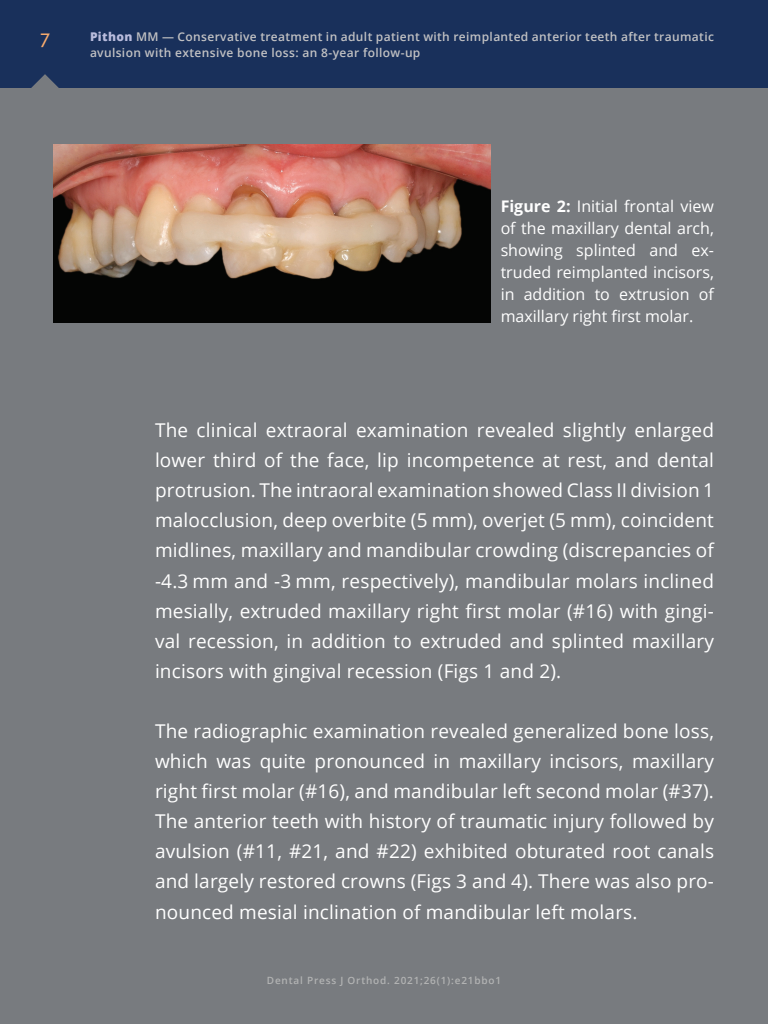
<style>
.page{position:relative;width:768px;height:1024px;background:#fff}
.page>*{position:absolute;margin:0;border:0;box-sizing:border-box;transform-origin:0 0}
.t1{font:19px/30.1px "Open Sans";letter-spacing:.01em;color:#fff;text-align:justify}
.t2{font:500 18px "Semplicita Pro";color:#f9ac6e}
.t3{font:16px/22px "Open Sans";color:#fff;text-align:justify}
.t4{font:600 12px/16px "Open Sans";letter-spacing:.03em;color:#c1c1c3}
.t5{font:600 10px "Open Sans";letter-spacing:.08em;color:#b2b3b3}
.s1{font-weight:800;color:#b9bcdd}
.s2{font-weight:700}
</style>
<div class="page">
<div style="left:0;top:75px;width:768px;height:949px;background:#787b7f"></div>
<div style="left:0;top:0;width:768px;height:88px;background:#19305b"></div>
<svg style="left:31px;top:74px;width:28px;height:14px"></svg>
<img style="left:54px;top:145px;width:437px;height:177px">
<p class="t2" style="left:40px;top:27px;width:11px">7</p>
<p class="t4" style="left:90px;top:29px;width:625px"><span class="s1">Pithon</span> MM — Conservative treatment in adult patient with reimplanted anterior teeth after traumatic avulsion with extensive bone loss: an 8-year follow-up</p>
<p class="t3" style="left:501px;top:195px;width:215px"><span class="s2">Figure 2:</span> Initial frontal view of the maxillary dental arch, showing splinted and ex&shy;truded reimplanted incisors, in addition to extrusion of maxillary right first molar.</p>
<p class="t1" style="left:155px;top:415px;width:561px">The clinical extraoral examination revealed slightly enlarged lower third of the face, lip incompetence at rest, and dental protrusion. The intraoral examination showed Class II division 1 malocclusion, deep overbite (5 mm), overjet (5 mm), coincident midlines, maxillary and mandibular crowding (discrepancies of -4.3 mm and -3 mm, respectively), mandibular molars inclined mesially, extruded maxillary right first molar (#16) with gingi&shy;val recession, in addition to extruded and splinted maxillary incisors with gingival recession (Figs 1 and 2).</p>
<p class="t1" style="left:155px;top:716px;width:561px">The radiographic examination revealed generalized bone loss, which was quite pronounced in maxillary incisors, maxillary right first molar (#16), and mandibular left second molar (#37).<br>The anterior teeth with history of traumatic injury followed by avulsion (#11, #21, and #22) exhibited obturated root canals and largely restored crowns (Figs 3 and 4). There was also pro&shy;nounced mesial inclination of mandibular left molars.</p>
<p class="t5" style="left:267px;top:974px;width:236px">Dental Press J Orthod. 2021;26(1):e21bbo1</p>
</div>
